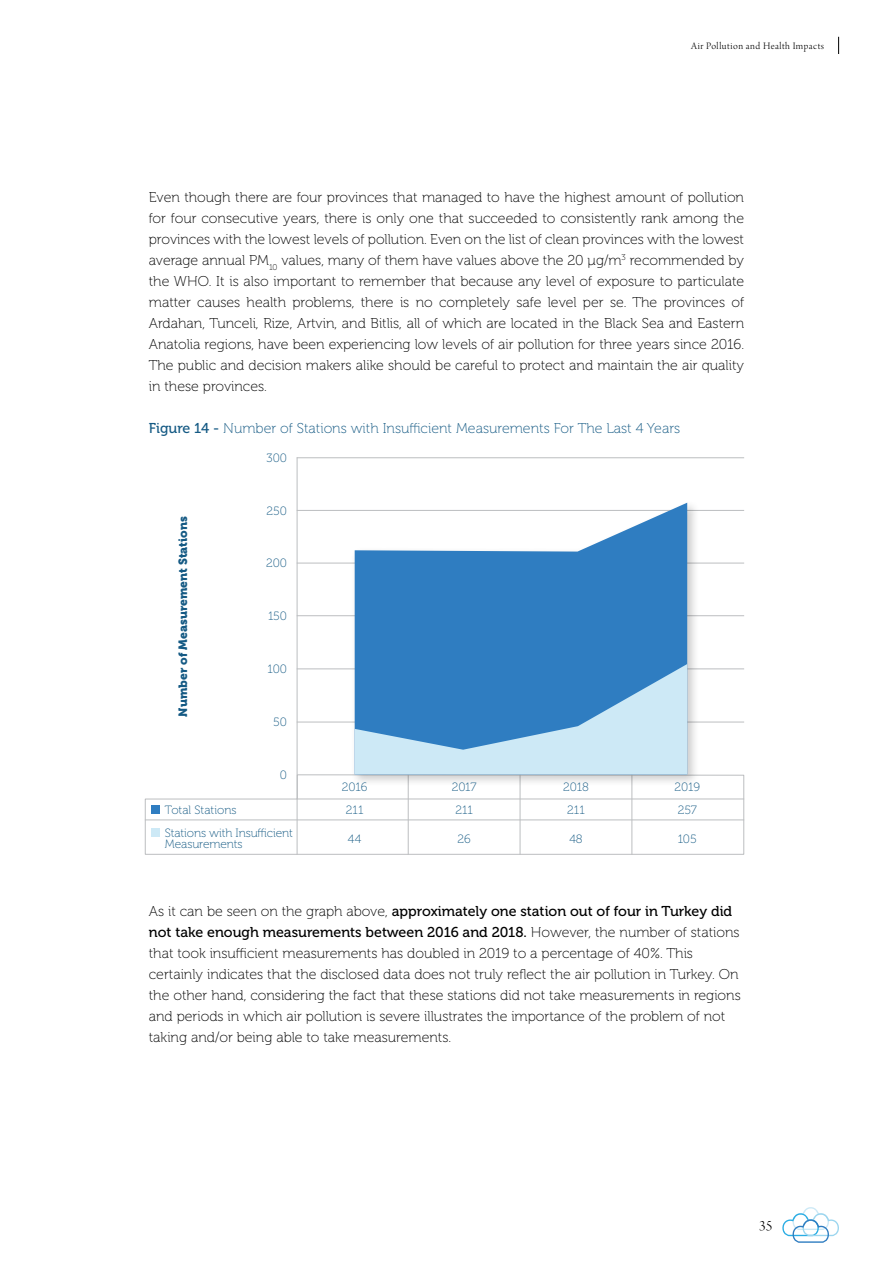
<style>
.page{position:relative;width:893px;height:1263px;background:#fff}
.page>*{position:absolute;margin:0;border:0;box-sizing:border-box;transform-origin:0 0}
.t1{font:15px "Arno Pro Light Display";color:#000}
.t2{font:14.25px/21px "Museo 100";color:#000;text-align:justify}
.t3{font:14.25px/21px "Museo 500";color:#000}
.t4{font:14.25px "Museo 100";color:#155a84}
.t5{font:12px/22.8px "Museo 100";letter-spacing:-.01em;color:#155a84;text-align:center}
.t6{font:12px "Museo 900";color:#155a84}
.t7{font:10.5px "Arno Pro Light Display";letter-spacing:.05em;color:#000}
.s1{font-family:"Museo 500"}
.s2{font-family:"Museo 100"}
</style>
<div class="page">
<svg style="left:838px;top:37px;width:1px;height:17px"></svg>
<svg style="left:782px;top:1207px;width:57px;height:36px"></svg>
<svg style="left:145px;top:774px;width:599px;height:81px"></svg>
<hr style="left:297px;top:722px;width:447px;height:1px;background:#bcbec0">
<hr style="left:297px;top:799px;width:447px;height:1px;background:#bcbec0">
<hr style="left:145px;top:819px;width:599px;height:1px;background:#bcbec0">
<hr style="left:408px;top:774px;width:1px;height:81px;background:#bcbec0">
<hr style="left:520px;top:774px;width:1px;height:81px;background:#bcbec0">
<hr style="left:631px;top:774px;width:1px;height:81px;background:#bcbec0">
<hr style="left:297px;top:457px;width:1px;height:398px;background:#bcbec0">
<hr style="left:297px;top:668px;width:447px;height:1px;background:#bcbec0">
<hr style="left:297px;top:615px;width:447px;height:1px;background:#bcbec0">
<hr style="left:297px;top:563px;width:447px;height:1px;background:#bcbec0">
<hr style="left:297px;top:510px;width:447px;height:1px;background:#bcbec0">
<hr style="left:297px;top:457px;width:447px;height:1px;background:#bcbec0">
<div style="left:351px;top:500px;width:349px;height:287px;background:#000;opacity:.2"></div>
<svg style="left:355px;top:503px;width:332px;height:161px;fill:#2f7dc1"></svg>
<svg style="left:355px;top:664px;width:332px;height:110px"></svg>
<div style="left:151px;top:805px;width:9px;height:9px;background:#2f7dc1"></div>
<div style="left:151px;top:829px;width:9px;height:8px;background:#cde9f6"></div>
<p class="t7" style="left:691px;top:40px;width:134px">Air Pollution and Health Impacts</p>
<p class="t2" style="left:149px;top:187px;width:597px">Even though there are four provinces that managed to have the highest amount of pollution for four consecutive years, there is only one that succeeded to consistently rank among the provinces with the lowest levels of pollution. Even on the list of clean provinces with the lowest average annual PM<sub>10</sub> values, many of them have values above the 20 µg/m<sup>3</sup> recommended by the WHO. It is also important to remember that because any level of exposure to particulate matter causes health problems, there is no completely safe level per se. The provinces of Ardahan, Tunceli, Rize, Artvin, and Bitlis, all of which are located in the Black Sea and Eastern Anatolia regions, have been experiencing low levels of air pollution for three years since 2016.<br>The public and decision makers alike should be careful to protect and maintain the air quality in these provinces.</p>
<p class="t4" style="left:149px;top:421px;width:533px"><span class="s1">Figure 14 -</span> Number of Stations with Insufficient Measurements For The Last 4 Years</p>
<p class="t6" style="left:176px;top:717px;width:202px;rotate:-90deg">Number of Measurement Stations</p>
<p class="t5" style="left:267px;top:447px;width:22px">300</p>
<p class="t5" style="left:267px;top:499px;width:22px">250</p>
<p class="t5" style="left:266px;top:552px;width:22px">200</p>
<p class="t5" style="left:268px;top:605px;width:21px">150</p>
<p class="t5" style="left:267px;top:658px;width:21px">100</p>
<p class="t5" style="left:273px;top:711px;width:15px">50</p>
<p class="t5" style="left:280px;top:764px;width:9px">0</p>
<p class="t5" style="left:165px;top:799px;width:129px;text-align:left">Total Stations<br>Stations with Insufficient</p>
<p class="t5" style="left:165px;top:833px;width:79px">Measurements</p>
<p class="t5" style="left:342px;top:776px;width:27px">2016<br>211</p>
<p class="t5" style="left:348px;top:827px;width:15px">44</p>
<p class="t5" style="left:452px;top:776px;width:26px">2017<br>211</p>
<p class="t5" style="left:457px;top:827px;width:15px">26</p>
<p class="t5" style="left:563px;top:776px;width:27px">2018<br>211</p>
<p class="t5" style="left:569px;top:827px;width:15px">48</p>
<p class="t5" style="left:674px;top:776px;width:27px;text-align:left">2019<br>257</p>
<p class="t5" style="left:678px;top:827px;width:21px">105</p>
<p class="t3" style="left:149px;top:901px;width:592px"><span class="s2">As it can be seen on the graph above,</span> approximately one station out of four in Turkey did not take enough measurements between 2016 and 2018. <span class="s2">However, the number of stations</span></p>
<p class="t2" style="left:149px;top:943px;width:593px;text-align:left">that took insufficient measurements has doubled in 2019 to a percentage of 40%. This certainly indicates that the disclosed data does not truly reflect the air pollution in Turkey. On the other hand, considering the fact that these stations did not take measurements in regions and periods in which air pollution is severe illustrates the importance of the problem of not taking and/or being able to take measurements.</p>
<p class="t1" style="left:759px;top:1217px;width:15px">35</p>
</div>
